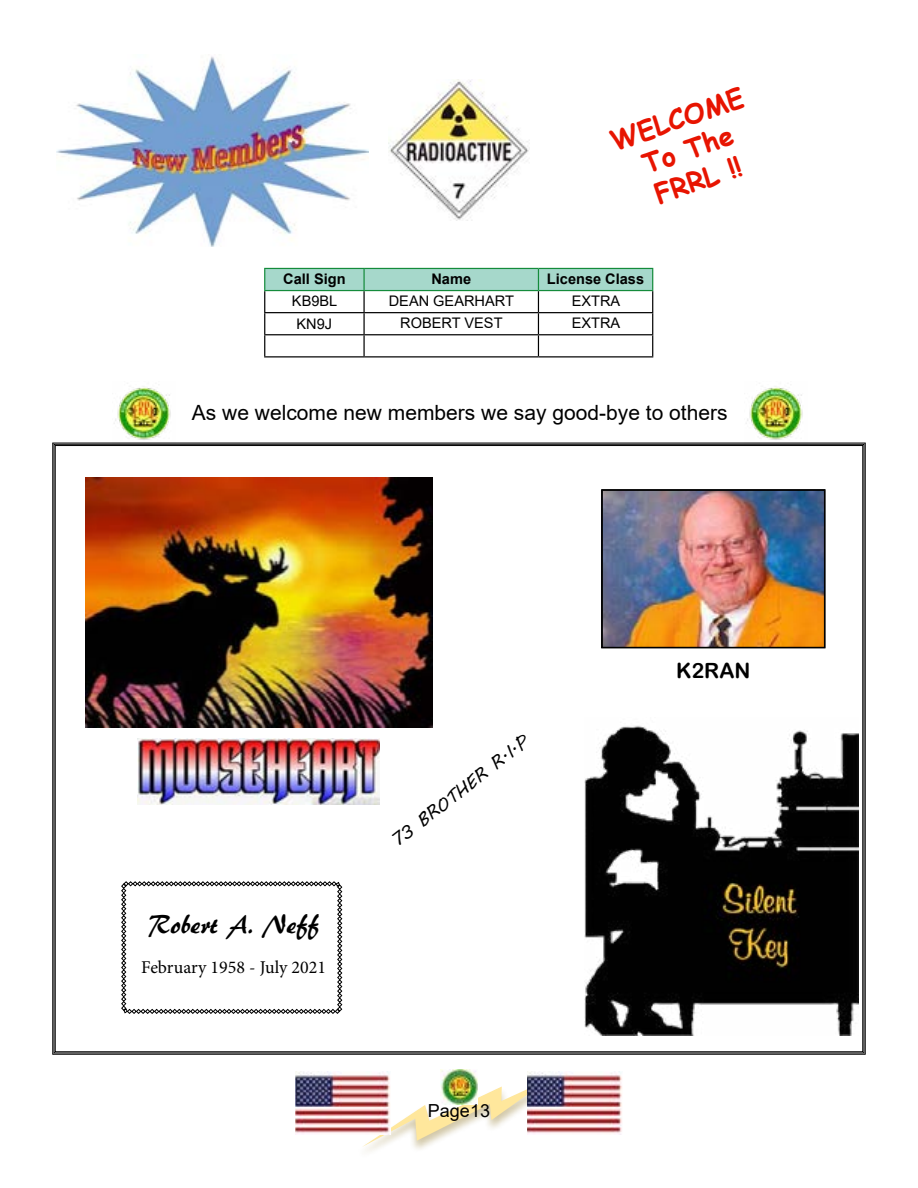
<style>
.page{position:relative;width:918px;height:1188px;background:#fff}
.page>*{position:absolute;margin:0;border:0;box-sizing:border-box;transform-origin:0 0}
.t1{font:700 27px/32.4px "Comic Sans MS";color:#e71401;text-align:center}
.t2{font:27px "ARBERKLEY";color:#000}
.t3{font:21px "Arial";color:#000}
.t4{font:21px "Arial Rounded MT Bold";color:#000}
.t5{font:18px "Minion Pro";color:#000}
.t6{font:18px "MV Boli";color:#000}
.t7{font:18px "Arial";color:#000}
.t8{font:14.55px "Arial";color:#000}
.t9{font:700 14.55px "Arial";color:#000}
</style>
<div class="page">
<svg style="left:363px;top:1080px;width:165px;height:67px"></svg>
<img style="left:441px;top:1070px;width:36px;height:34px">
<svg style="left:52px;top:443px;width:814px;height:612px"></svg>
<img style="left:296px;top:1071px;width:95px;height:63px">
<img style="left:527px;top:1071px;width:95px;height:63px">
<hr style="left:264px;top:356px;width:100px;height:1px;background:#000">
<hr style="left:364px;top:356px;width:174px;height:1px;background:#000">
<hr style="left:538px;top:356px;width:115px;height:1px;background:#000">
<svg style="left:264px;top:268px;width:389px;height:88px"></svg>
<hr style="left:264px;top:290px;width:100px;height:1px;background:#148b3b">
<hr style="left:364px;top:290px;width:174px;height:1px;background:#148b3b">
<hr style="left:538px;top:290px;width:115px;height:1px;background:#148b3b">
<img style="left:57px;top:56px;width:311px;height:190px">
<img style="left:389px;top:80px;width:140px;height:141px">
<img style="left:601px;top:489px;width:224px;height:159px">
<div style="left:602px;top:490px;width:223px;height:157px;border:1px solid #000"></div>
<img style="left:584px;top:717px;width:275px;height:318px">
<img style="left:744px;top:386px;width:63px;height:58px">
<img style="left:112px;top:386px;width:64px;height:58px">
<img style="left:86px;top:478px;width:346px;height:249px">
<img style="left:138px;top:738px;width:242px;height:66px">
<svg style="left:121px;top:881px;width:221px;height:133px"></svg>
<p class="t1" style="left:606px;top:125px;width:140px;rotate:-19deg">WELCOME<br>To The<br>FRRL !!</p>
<p class="t9" style="left:283px;top:269px;width:64px">Call Sign</p>
<p class="t9" style="left:431px;top:269px;width:41px">Name</p>
<p class="t9" style="left:547px;top:269px;width:99px">License Class</p>
<p class="t8" style="left:292px;top:291px;width:47px">KB9BL</p>
<p class="t8" style="left:389px;top:291px;width:127px">DEAN GEARHART</p>
<p class="t8" style="left:572px;top:291px;width:50px">EXTRA</p>
<p class="t8" style="left:297px;top:314px;width:37px">KN9J</p>
<p class="t8" style="left:400px;top:313px;width:104px">ROBERT VEST</p>
<p class="t8" style="left:572px;top:313px;width:50px">EXTRA</p>
<p class="t3" style="left:192px;top:398px;width:537px">As we welcome new members we say good-bye to others</p>
<p class="t2" style="left:148px;top:908px;width:172px">Robert A. Neff</p>
<p class="t5" style="left:141px;top:955px;width:186px">February 1958 - July 2021</p>
<p class="t6" style="left:386px;top:833px;width:169px;rotate:-38deg">73 BROTHER R.I.P</p>
<p class="t7" style="left:428px;top:1098px;width:64px">Page13</p>
<p class="t4" style="left:676px;top:658px;width:76px">K2RAN</p>
</div>
